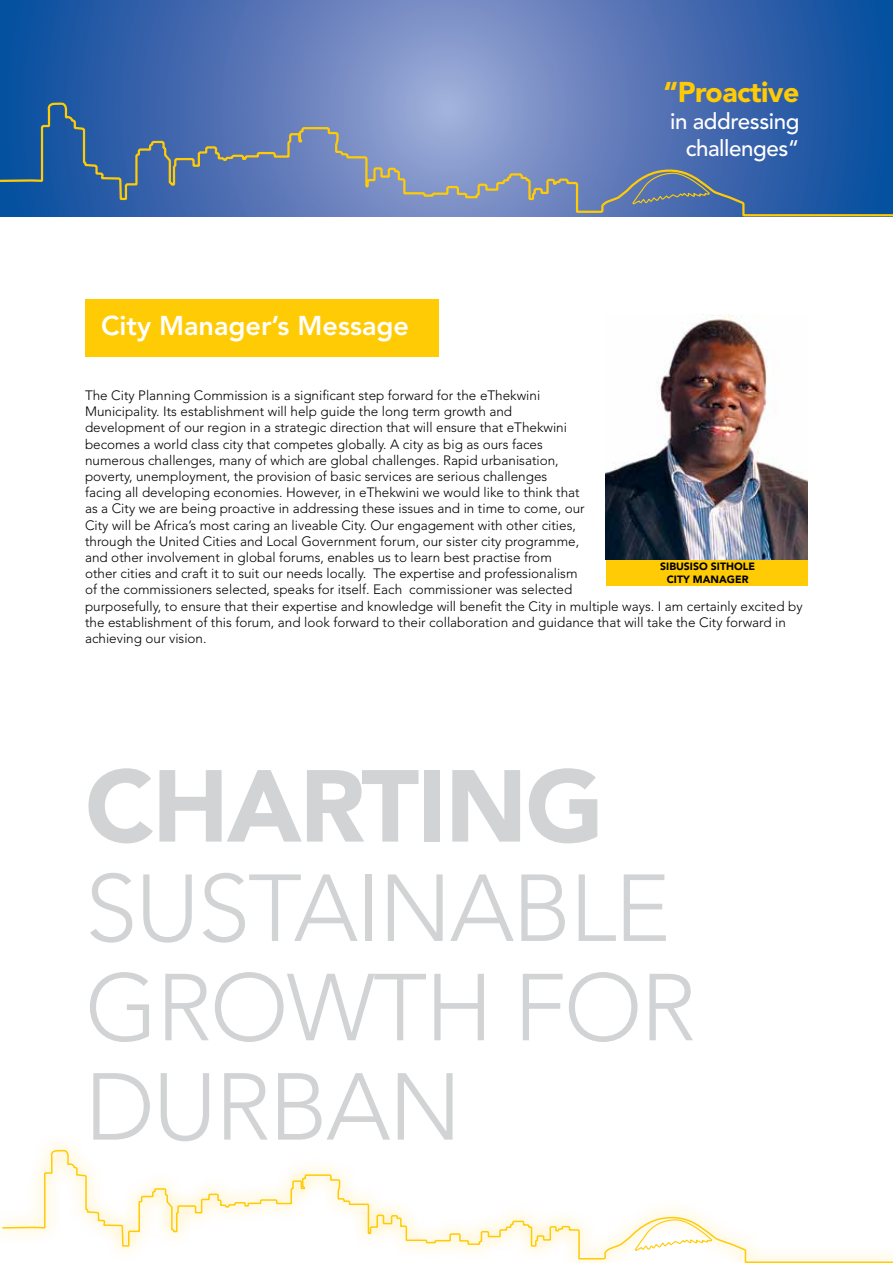
<style>
.page{position:relative;width:893px;height:1263px;background:#fff}
.page>*{position:absolute;margin:0;border:0;box-sizing:border-box;transform-origin:0 0}
.t1{font:900 100.95px "Avenir";color:#d1d3d4}
.t2{font:300 93.9px "Avenir";letter-spacing:-.02em;color:#d1d3d4}
.t3{font:900 28.35px "Avenir";letter-spacing:-.02em;color:#ffcb05}
.t4{font:800 27px "Avenir";color:#fff}
.t5{font:500 22.35px/26.8px "Avenir";letter-spacing:-.02em;color:#fff;text-align:right}
.t6{font:300 13.5px/16.2px "Avenir";color:#000}
.t7{font:900 10.5px/12.6px "Avenir";color:#000;text-align:center}
</style>
<div class="page">
<div style="left:85px;top:299px;width:354px;height:58px;background:#ffcb05"></div>
<svg style="left:1px;top:0;width:892px;height:101px;background:#4d72b4"></svg>
<hr style="left:0;top:0;width:1px;height:217px;background:#0451a0">
<svg style="left:2px;top:101px;width:891px;height:116px;background:#5476ae"></svg>
<svg style="left:631px;top:172px;width:80px;height:33px;background:#667a98"></svg>
<svg style="left:0;top:101px;width:2px;height:116px"></svg>
<div style="left:606px;top:559px;width:202px;height:26px;background:#ffcb05"></div>
<img style="left:606px;top:315px;width:202px;height:244px">
<svg style="left:2px;top:1149px;width:891px;height:114px"></svg>
<svg style="left:634px;top:1218px;width:79px;height:34px"></svg>
<h3 class="t4" style="left:101px;top:310px;width:309px">City Manager’s Message</h3>
<h3 class="t3" style="left:664px;top:75px;width:137px">“Proactive</h3>
<h3 class="t5" style="left:670px;top:109px;width:131px">in addressing challenges“</h3>
<p class="t6" style="left:85px;top:387px;width:719px">The City Planning Commission is a significant step forward for the eThekwini<br>Municipality. Its establishment will help guide the long term growth and<br>development of our region in a strategic direction that will ensure that eThekwini<br>becomes a world class city that competes globally. A city as big as ours faces<br>numerous challenges, many of which are global challenges. Rapid urbanisation,<br>poverty, unemployment, the provision of basic services are serious challenges<br>facing all developing economies. However, in eThekwini we would like to think that<br>as a City we are being proactive in addressing these issues and in time to come, our<br>City will be Africa’s most caring an liveable City. Our engagement with other cities,<br>through the United Cities and Local Government forum, our sister city programme,<br>and other involvement in global forums, enables us to learn best practise from<br>other cities and craft it to suit our needs locally. The expertise and professionalism<br>of the commissioners selected, speaks for itself. Each commissioner was selected<br>purposefully, to ensure that their expertise and knowledge will benefit the City in multiple ways. I am certainly excited by the establishment of this forum, and look forward to their collaboration and guidance that will take the City forward in achieving our vision.</p>
<p class="t7" style="left:660px;top:560px;width:96px">SIBUSISO SITHOLE<br>CITY MANAGER</p>
<h1 class="t1" style="left:85px;top:745px;width:131px">Charting</h1>
<h2 class="t2" style="left:85px;top:853px;width:105px">Sustaina</h2>
<h2 class="t2" style="left:512px;top:853px;width:102px">ble</h2>
<h2 class="t2" style="left:85px;top:953px;width:136px">Growth</h2>
<h2 class="t2" style="left:514px;top:953px;width:114px">for</h2>
<h2 class="t2" style="left:85px;top:1052px;width:306px">Durban</h2>
</div>
